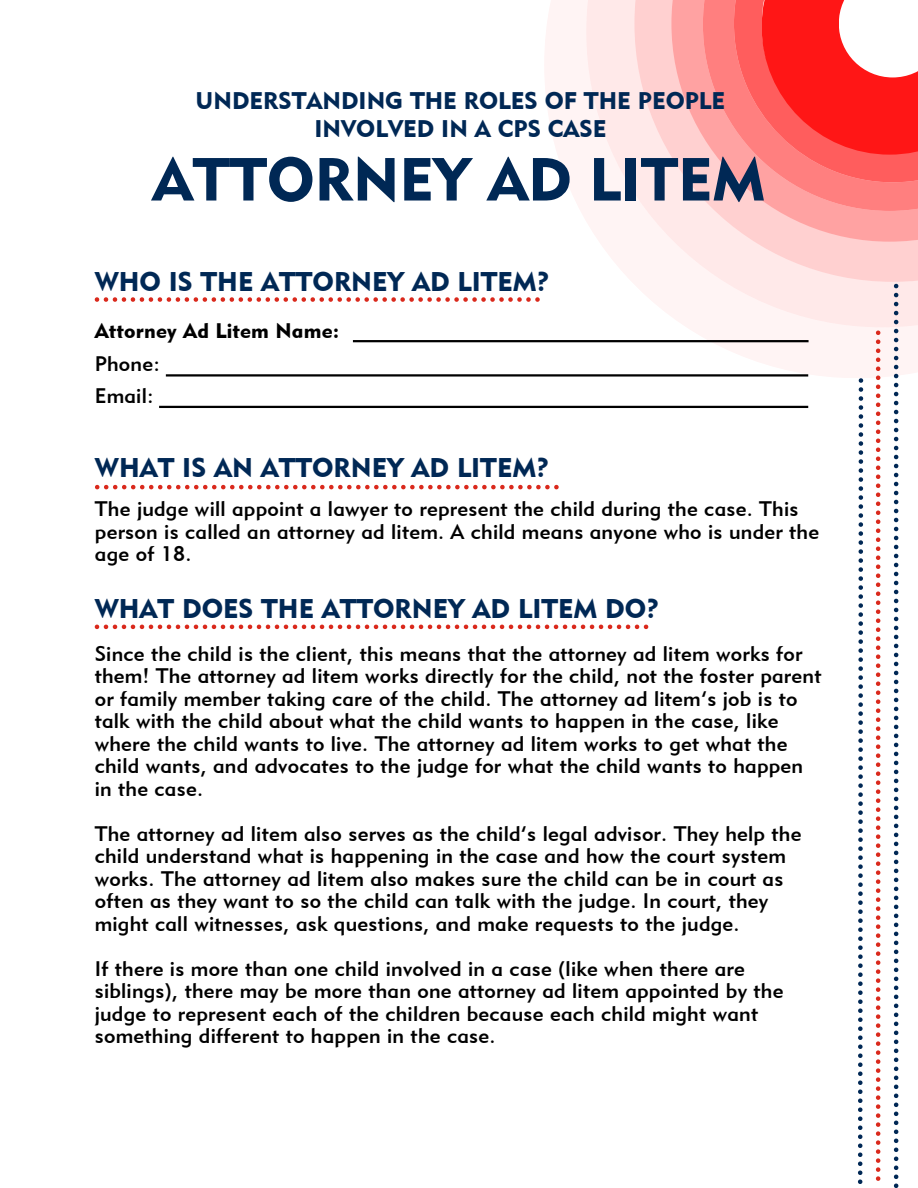
<style>
.page{position:relative;width:918px;height:1188px;background:#fff}
.page>*{position:absolute;margin:0;border:0;box-sizing:border-box;transform-origin:0 0}
.t1{font:60px "Geometric 415 BT Black A";color:#002855}
.t2{font:27px "Geometric 415 BT Black A";color:#002855}
.t3{font:24px/28.2px "Geometric 415 BT Black A";color:#002855;text-align:center}
.t4{font:21px/22.5px "Geometric 415 BT Medium A";letter-spacing:.01em;color:#000}
.t5{font:21px "Geometric 415 BT Black A";letter-spacing:.01em;color:#000}
</style>
<div class="page">
<svg style="left:95px;top:625px;width:553px;height:4px"></svg>
<svg style="left:95px;top:485px;width:464px;height:4px"></svg>
<div style="left:544px;top:0;width:374px;height:378px;background:#fff4f4"></div>
<svg style="left:634px;top:0;width:284px;height:282px"></svg>
<svg style="left:671px;top:0;width:247px;height:242px"></svg>
<svg style="left:703px;top:0;width:215px;height:211px"></svg>
<svg style="left:734px;top:0;width:184px;height:182px"></svg>
<svg style="left:762px;top:0;width:156px;height:155px;fill:#ff1616"></svg>
<div style="left:839px;top:0;width:79px;height:77px;background:#fff"></div>
<svg style="left:95px;top:297px;width:445px;height:5px"></svg>
<svg style="left:876px;top:331px;width:4px;height:850px"></svg>
<svg style="left:894px;top:284px;width:4px;height:904px"></svg>
<svg style="left:858px;top:378px;width:5px;height:806px"></svg>
<hr style="left:353px;top:340px;width:456px;height:2px;background:#000">
<hr style="left:166px;top:374px;width:642px;height:3px;background:#000">
<hr style="left:159px;top:406px;width:649px;height:2px;background:#000">
<p class="t3" style="left:196px;top:86px;width:531px">UNDERSTANDING THE ROLES OF THE PEOPLE<br>INVOLVED IN A CPS CASE</p>
<h1 class="t1" style="left:153px;top:143px;width:614px">ATTORNEY AD LITEM</h1>
<p class="t2" style="left:95px;top:265px;width:457px">WHO IS THE ATTORNEY AD LITEM?</p>
<p class="t5" style="left:95px;top:318px;width:246px">Attorney Ad Litem Name:</p>
<p class="t4" style="left:95px;top:347px;width:67px;line-height:32.7px">Phone:<br>Email:</p>
<p class="t2" style="left:95px;top:451px;width:456px">WHAT IS AN ATTORNEY AD LITEM?</p>
<p class="t4" style="left:95px;top:497px;width:726px">The judge will appoint a lawyer to represent the child during the case. This person is called an attorney ad litem. A child means anyone who is under the age of 18.</p>
<p class="t2" style="left:95px;top:592px;width:566px">WHAT DOES THE ATTORNEY AD LITEM DO?</p>
<p class="t4" style="left:95px;top:642px;width:728px">Since the child is the client, this means that the attorney ad litem works for them! The attorney ad litem works directly for the child, not the foster parent or family member taking care of the child. The attorney ad litem’s job is to talk with the child about what the child wants to happen in the case, like where the child wants to live. The attorney ad litem works to get what the child wants, and advocates to the judge for what the child wants to happen in the case.</p>
<p class="t4" style="left:95px;top:822px;width:708px">The attorney ad litem also serves as the child’s legal advisor. They help the child understand what is happening in the case and how the court system works. The attorney ad litem also makes sure the child can be in court as often as they want to so the child can talk with the judge. In court, they might call witnesses, ask questions, and make requests to the judge.</p>
<p class="t4" style="left:95px;top:957px;width:690px">If there is more than one child involved in a case (like when there are siblings), there may be more than one attorney ad litem appointed by the judge to represent each of the children because each child might want something different to happen in the case.</p>
</div>
